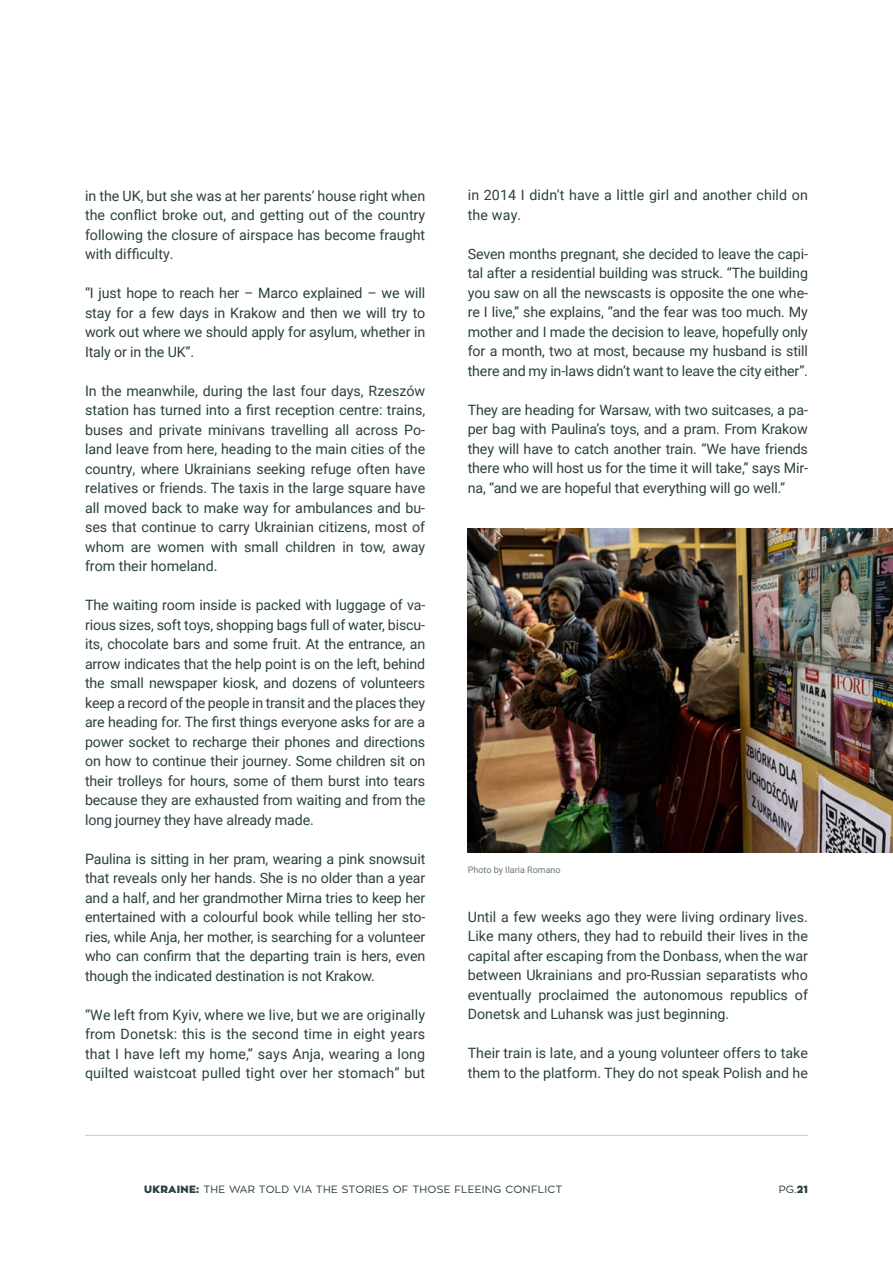
<style>
.page{position:relative;width:893px;height:1263px;background:#fff}
.page>*{position:absolute;margin:0;border:0;box-sizing:border-box;transform-origin:0 0}
.t1{font:14.25px/19.5px "Roboto";color:#2b4042;text-align:justify}
.t2{font:10.5px "Zona Pro";letter-spacing:.025em;color:#2b4042}
.t3{font:9px "Roboto";color:#6b797b}
.s1{font-weight:900}
</style>
<div class="page">
<hr style="left:85px;top:1135px;width:723px;height:1px;background:#ccd1d4">
<img style="left:468px;top:528px;width:425px;height:324px">
<p class="t1" style="left:85px;top:185px;width:342px">in the UK, but she was at her parents’ house right when the conflict broke out, and getting out of the country following the closure of airspace has become fraught with difficulty.</p>
<p class="t1" style="left:85px;top:283px;width:342px">“I just hope to reach her – Marco explained – we will stay for a few days in Krakow and then we will try to work out where we should apply for asylum, whether in Italy or in the UK”.</p>
<p class="t1" style="left:85px;top:380px;width:342px">In the meanwhile, during the last four days, Rzeszów station has turned into a first reception centre: trains, buses and private minivans travelling all across Po&shy;land leave from here, heading to the main cities of the country, where Ukrainians seeking refuge often have relatives or friends. The taxis in the large square have all moved back to make way for ambulances and bu&shy;ses that continue to carry Ukrainian citizens, most of whom are women with small children in tow, away from their homeland.</p>
<p class="t1" style="left:85px;top:595px;width:342px">The waiting room inside is packed with luggage of va&shy;rious sizes, soft toys, shopping bags full of water, biscu&shy;its, chocolate bars and some fruit. At the entrance, an arrow indicates that the help point is on the left, behind the small newspaper kiosk, and dozens of volunteers keep a record of the people in transit and the places they are heading for. The first things everyone asks for are a power socket to recharge their phones and directions on how to continue their journey. Some children sit on their trolleys for hours, some of them burst into tears because they are exhausted from waiting and from the long journey they have already made.</p>
<p class="t1" style="left:85px;top:848px;width:342px">Paulina is sitting in her pram, wearing a pink snowsuit that reveals only her hands. She is no older than a year and a half, and her grandmother Mirna tries to keep her entertained with a colourful book while telling her sto&shy;ries, while Anja, her mother, is searching for a volunteer who can confirm that the departing train is hers, even though the indicated destination is not Krakow.</p>
<p class="t1" style="left:85px;top:1004px;width:342px">“We left from Kyiv, where we live, but we are originally from Donetsk: this is the second time in eight years that I have left my home,” says Anja, wearing a long quilted waistcoat pulled tight over her stomach” but</p>
<p class="t1" style="left:468px;top:185px;width:342px">in 2014 I didn’t have a little girl and another child on the way.</p>
<p class="t1" style="left:468px;top:244px;width:342px">Seven months pregnant, she decided to leave the capi&shy;tal after a residential building was struck. “The building you saw on all the newscasts is opposite the one whe&shy;re I live,” she explains, “and the fear was too much. My mother and I made the decision to leave, hopefully only for a month, two at most, because my husband is still there and my in-laws didn’t want to leave the city either”.</p>
<p class="t1" style="left:468px;top:400px;width:342px">They are heading for Warsaw, with two suitcases, a pa&shy;per bag with Paulina’s toys, and a pram. From Krakow they will have to catch another train. “We have friends there who will host us for the time it will take,” says Mir&shy;na, “and we are hopeful that everything will go well.”</p>
<p class="t3" style="left:468px;top:864px;width:94px">Photo by Ilaria Romano</p>
<p class="t1" style="left:468px;top:906px;width:342px">Until a few weeks ago they were living ordinary lives.<br>Like many others, they had to rebuild their lives in the capital after escaping from the Donbass, when the war between Ukrainians and pro-Russian separatists who eventually proclaimed the autonomous republics of Donetsk and Luhansk was just beginning.</p>
<p class="t1" style="left:468px;top:1043px;width:342px">Their train is late, and a young volunteer offers to take them to the platform. They do not speak Polish and he</p>
<p class="t2" style="left:144px;top:1183px;width:420px"><span class="s1">UKRAINE:</span> THE WAR TOLD VIA THE STORIES OF THOSE FLEEING CONFLICT</p>
<p class="t2" style="left:779px;top:1183px;width:31px">PG.<span class="s1">21</span></p>
</div>
